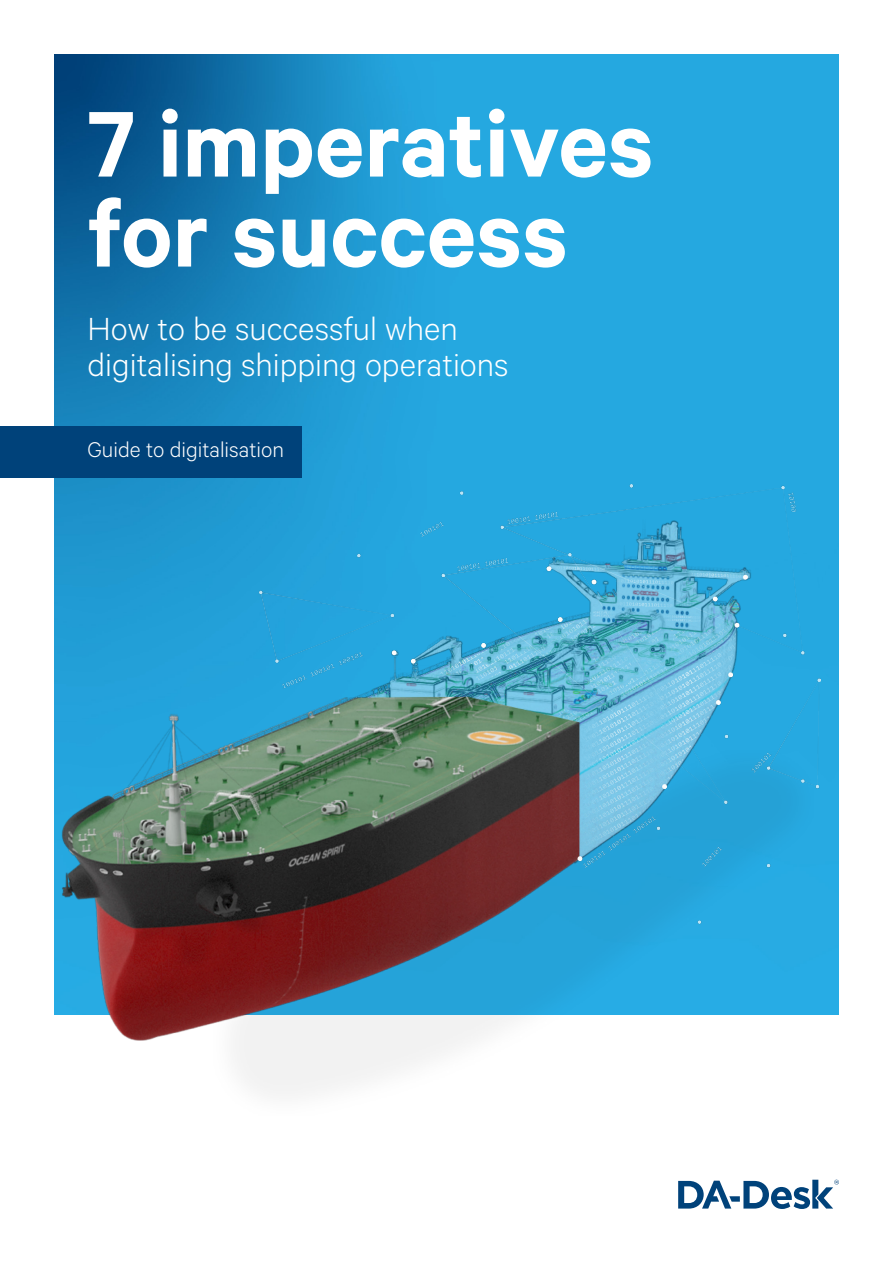
<style>
.page{position:relative;width:893px;height:1263px;background:#fff}
.page>*{position:absolute;margin:0;border:0;box-sizing:border-box;transform-origin:0 0}
.t1{font:600 105px/90px "Calibre";color:#fff}
.t2{font:300 36px/36px "Calibre";color:#fff}
.t3{font:300 24px "Calibre";color:#fff}
</style>
<div class="page">
<img style="left:54px;top:54px;width:785px;height:960px">
<svg style="left:678px;top:1180px;width:161px;height:29px"></svg>
<div style="left:0;top:426px;width:301px;height:52px;background:#00427a"></div>
<img style="left:60px;top:485px;width:761px;height:609px">
<h1 class="t1" style="left:88px;top:96px;width:568px">7 imperatives for success</h1>
<p class="t2" style="left:88px;top:309px;width:423px">How to be successful when digitalising shipping operations</p>
<p class="t3" style="left:88px;top:436px;width:198px">Guide to digitalisation</p>
</div>
